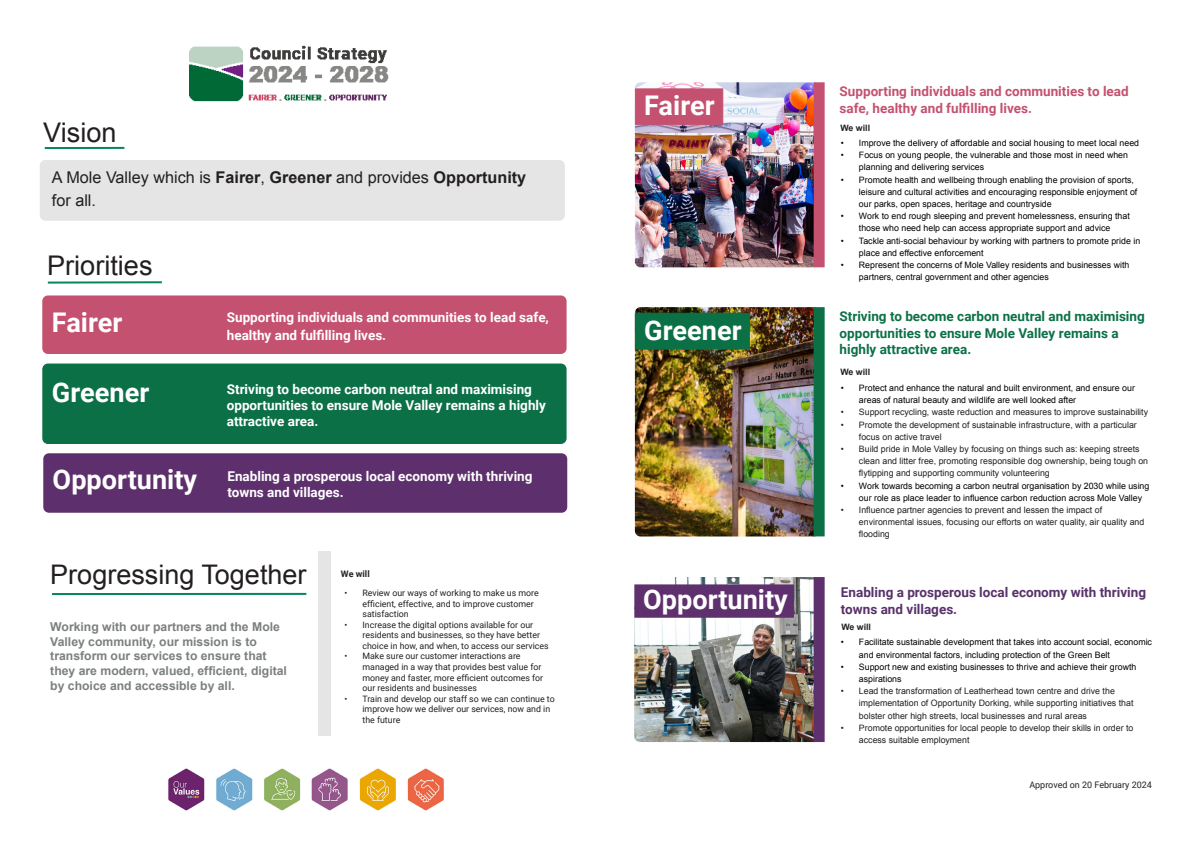
<style>
.page{position:relative;width:1191px;height:842px;background:#fff}
.page>*{position:absolute;margin:0;border:0;box-sizing:border-box;transform-origin:0 0}
.t1{font:700 27.1px "Roboto";color:#fff}
.t2{font:27.1px "Arial";color:#231f20}
.t3{font:27px "Arial";color:#231f20}
.t4{font:16.2px/23px "Arial";color:#231f20}
.t5{font:700 13.5px/16.2px "Roboto";color:#fff}
.t6{font:700 13.5px/16.2px "Roboto";color:#0c7047}
.t7{font:700 13.5px/16.2px "Roboto";color:#c4516f}
.t8{font:700 13.5px/16.2px "Roboto";color:#583269}
.t9{font:700 12.2px/14.9px "Arial";color:#7c7f80}
.t10{font:9px "Roboto";color:#231f20}
.t11{font:700 9px "Roboto";color:#231f20}
.t12{font:8.8px/12.2px "Arial";color:#000001}
.t13{font:8.8px/12.2px "Arial";color:#231f20}
.t14{font:8.8px/10.6px "Roboto";color:#231f20}
.t15{font:700 8.8px "Arial";color:#231f20}
.s1{font-weight:700}
.s2{color:#fff}
.s3{font-family:"Arial";color:#fff}
</style>
<div class="page">
<div style="left:40px;top:160px;width:525px;height:61px;background:#e5e5e5;border-radius:6px"></div>
<div style="left:42px;top:295px;width:524px;height:59px;background:#c4516f;border-radius:6px"></div>
<div style="left:42px;top:363px;width:524px;height:81px;background:#0c7047;border-radius:6px"></div>
<div style="left:43px;top:453px;width:524px;height:60px;background:#5d2f6c;border-radius:6px"></div>
<img style="left:168px;top:768px;width:276px;height:43px">
<hr style="left:45px;top:147px;width:79px;height:2px;background:#058661">
<svg style="left:47px;top:281px;width:115px;height:3px"></svg>
<img style="left:189px;top:45px;width:200px;height:57px">
<div style="left:318px;top:551px;width:12px;height:185px;background:#e5e5e5"></div>
<hr style="left:52px;top:593px;width:254px;height:2px;background:#058661">
<img style="left:635px;top:307px;width:178px;height:229px">
<img style="left:635px;top:82px;width:178px;height:185px">
<div style="left:635px;top:88px;width:88px;height:37px;background:#c4516f;border:1px solid #c4516f"></div>
<img style="left:634px;top:577px;width:179px;height:165px">
<div style="left:635px;top:313px;width:115px;height:37px;background:#0c7047;border:1px solid #0c7047"></div>
<div style="left:634px;top:584px;width:160px;height:34px;background:#5e306d;border:1px solid #5e306d"></div>
<div style="left:813px;top:82px;width:11px;height:185px;background:#c4516f"></div>
<div style="left:813px;top:307px;width:11px;height:229px;background:#0c7047"></div>
<div style="left:813px;top:577px;width:11px;height:165px;background:#5e306d"></div>
<p class="t2" style="left:43px;top:115px;width:75px">Vision</p>
<p class="t4" style="left:52px;top:166px;width:476px">A Mole Valley which is <span class="s1">Fairer</span>, <span class="s1">Greener</span> and provides <span class="s1">Opportunity </span>for all.</p>
<p class="t2" style="left:47px;top:248px;width:107px">Priorities</p>
<p class="t1" style="left:52px;top:304px;width:72px">Fairer</p>
<p class="t5" style="left:227px;top:308px;width:324px;line-height:17.6px">Supporting individuals and communities to lead safe, healthy and fulfilling lives.</p>
<p class="t1" style="left:52px;top:374px;width:99px">Greener</p>
<p class="t5" style="left:227px;top:381px;width:321px">Striving to become carbon neutral and maximising opportunities to ensure Mole Valley remains a highly attractive area.</p>
<p class="t1" style="left:53px;top:460px;width:146px">Opportunity</p>
<p class="t5" style="left:227px;top:467px;width:306px">Enabling a prosperous local economy with thriving towns and villages.</p>
<p class="t3" style="left:50px;top:557px;width:258px">Progressing Together</p>
<p class="t11" style="left:341px;top:568px;width:30px">We will</p>
<p class="t14" style="left:362px;top:587px;width:178px;text-indent:-18px">• Review our ways of working to make us more efficient, effective, and to improve customer satisfaction</p>
<p class="t14" style="left:362px;top:619px;width:188px;text-indent:-18px">• Increase the digital options available for our residents and businesses, so they have better choice in how, and when, to access our services</p>
<p class="t14" style="left:362px;top:651px;width:182px;text-indent:-18px">• Make sure our customer interactions are managed in a way that provides best value for money and faster, more efficient outcomes for our residents and businesses</p>
<p class="t14" style="left:362px;top:693px;width:194px;text-indent:-18px">• Train and develop our staff so we can continue to improve how we deliver our services, now and in the future</p>
<p class="t9" style="left:50px;top:619px;width:238px">Working with our partners and the Mole Valley community, our mission is to transform our services to ensure that they are modern, valued, efficient, digital by choice and accessible by all.</p>
<p class="t1" style="left:644px;top:87px;width:72px">Fairer</p>
<p class="t1" style="left:644px;top:311px;width:99px">Greener</p>
<p class="t1" style="left:643px;top:580px;width:146px">Opportunity</p>
<p class="t7" style="left:839px;top:83px;width:291px">Supporting individuals and communities to lead safe, healthy and fulfilling lives.</p>
<p class="t12" style="left:841px;top:137px;width:300px">• Improve the delivery of affordable and social housing to meet local need</p>
<p class="t12" style="left:859px;top:149px;width:271px;text-indent:-18px">• Focus on young people, the vulnerable and those most in need when planning and delivering services</p>
<p class="t12" style="left:859px;top:173px;width:280px;text-indent:-18px">• Promote health and wellbeing through enabling the provision of sports, leisure and cultural activities and encouraging responsible enjoyment of our parks, open spaces, heritage and countryside</p>
<p class="t12" style="left:841px;top:210px;width:290px;text-align:center">• Work to end rough sleeping and prevent homelessness, ensuring that those who need help can access appropriate support and advice</p>
<p class="t12" style="left:859px;top:234px;width:283px;text-indent:-18px">• Tackle anti-social behaviour by working with partners to promote pride in place and effective enforcement</p>
<p class="t12" style="left:859px;top:259px;width:272px;text-indent:-18px">• Represent the concerns of Mole Valley residents and businesses with partners, central government and other agencies</p>
<p class="t15" style="left:840px;top:122px;width:31px">We will</p>
<p class="t6" style="left:839px;top:308px;width:307px">Striving to become carbon neutral and maximising opportunities to ensure Mole Valley remains a highly attractive area.<span class="s2">r</span><span class="s3">ea.</span></p>
<p class="t15" style="left:840px;top:366px;width:31px">We will</p>
<p class="t12" style="left:859px;top:382px;width:277px;text-indent:-18px">• Protect and enhance the natural and built environment, and ensure our areas of natural beauty and wildlife are well looked after</p>
<p class="t13" style="left:841px;top:406px;width:309px">• Support recycling, waste reduction and measures to improve sustainability</p>
<p class="t13" style="left:859px;top:418px;width:279px;text-indent:-18px">• Promote the development of sustainable infrastructure, with a particular focus on active travel</p>
<p class="t13" style="left:859px;top:443px;width:291px;text-indent:-18px">• Build pride in Mole Valley by focusing on things such as: keeping streets clean and litter free, promoting responsible dog ownership, being tough on flytipping and supporting community volunteering</p>
<p class="t12" style="left:859px;top:479px;width:292px;text-indent:-18px">• Work towards becoming a carbon neutral organisation by 2030 while using our role as place leader to influence carbon reduction across Mole Valley</p>
<p class="t13" style="left:859px;top:504px;width:287px;text-indent:-18px">• Influence partner agencies to prevent and lessen the impact of environmental issues, focusing our efforts on water quality, air quality and flooding</p>
<p class="t8" style="left:841px;top:584px;width:306px">Enabling a prosperous local economy with thriving towns and villages.</p>
<p class="t15" style="left:841px;top:621px;width:31px">We will</p>
<p class="t12" style="left:859px;top:636px;width:294px;text-indent:-18px">• Facilitate sustainable development that takes into account social, economic and environmental factors, including protection of the Green Belt</p>
<p class="t12" style="left:859px;top:661px;width:279px;text-indent:-18px">• Support new and existing businesses to thrive and achieve their growth aspirations</p>
<p class="t13" style="left:859px;top:685px;width:276px;text-indent:-18px">• Lead the transformation of Leatherhead town centre and drive the implementation of Opportunity Dorking, while supporting initiatives that bolster other high streets, local businesses and rural areas</p>
<p class="t13" style="left:859px;top:722px;width:276px;text-indent:-18px">• Promote opportunities for local people to develop their skills in order to access suitable employment</p>
<p class="t10" style="left:1029px;top:778px;width:124px">Approved on 20 February 2024</p>
</div>
